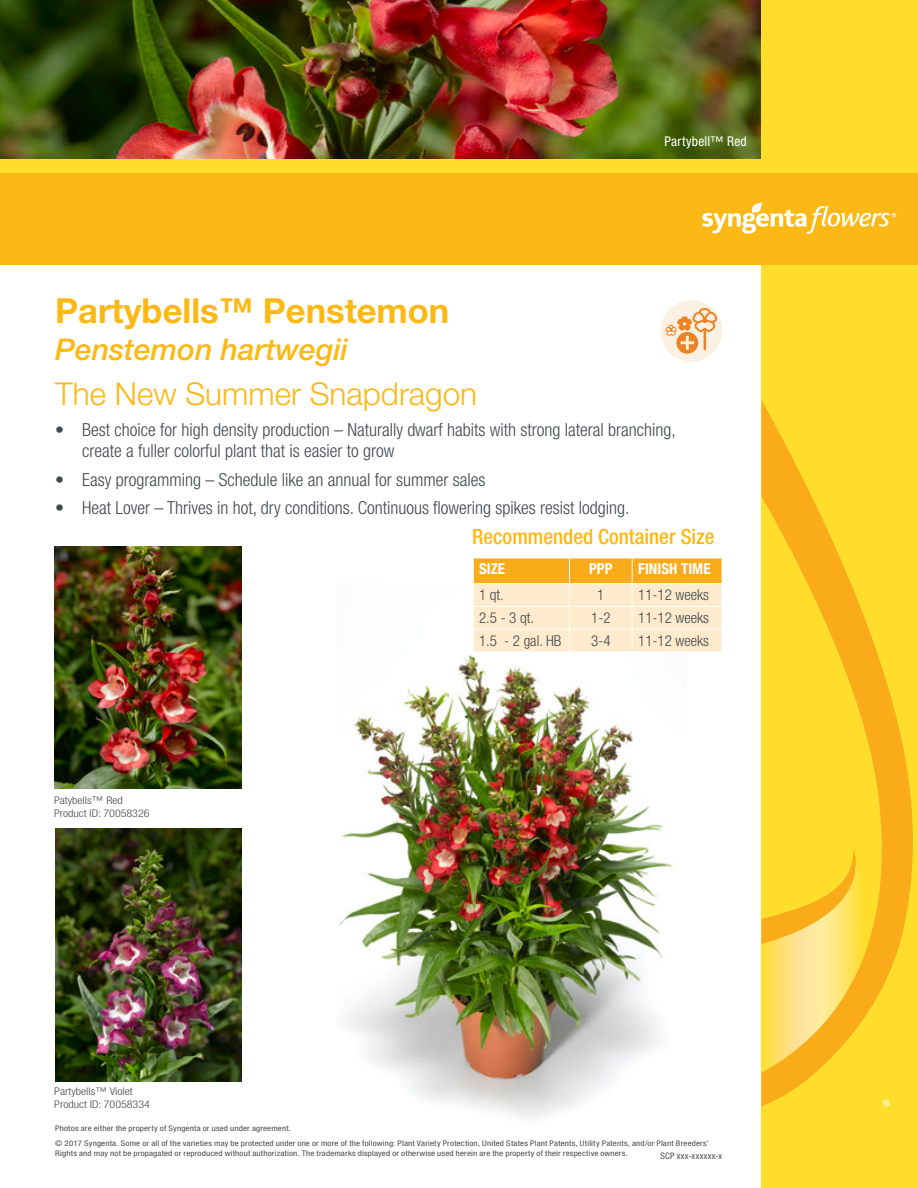
<style>
.page{position:relative;width:918px;height:1188px;background:#fff}
.page>*{position:absolute;margin:0;border:0;box-sizing:border-box;transform-origin:0 0}
.H1_Header{font:700 34.5px "Helvetica Neue LT Std";color:#fcb814}
.H2_Subhead{font:300 31.5px "Helvetica Neue LT Std";color:#fcb814}
.H2_Subhead-2{font:italic 500 30px "Helvetica Neue LT Std";color:#fcb814}
.H3_Section{font:500 condensed 21px "Helvetica Neue LT Std";color:#fcb814}
.t1{font:300 condensed 18px/21.6px "Helvetica Neue LT Std";color:#41494e}
.Body{font:300 condensed 15px "Helvetica Neue LT Std";color:#41494e}
.Body-2{font:700 condensed 15px "Helvetica Neue LT Std";color:#fff}
.Hero_Caption{font:condensed 13.5px "Helvetica Neue LT Std";letter-spacing:.02em;color:#fff}
.t2{font:300 condensed 10.65px "Helvetica Neue LT Std";color:#4b4c4d;scale:1.13 1}
.t3{font:condensed 9px "Helvetica Neue LT Std";letter-spacing:.045em;color:#4b4c4d}
.t4{font:condensed 7.8px/10.4px "Helvetica Neue LT Std";letter-spacing:.02em;color:#4b4c4d;scale:1.16 1}
</style>
<div class="page">
<img style="left:0;top:0;width:761px;height:159px">
<div style="left:668px;top:139px;width:97px;height:28px;background:#231f20;opacity:.75"></div>
<div style="left:761px;top:0;width:157px;height:1188px;background:#ffdd2b"></div>
<svg style="left:761px;top:400px;width:152px;height:706px"></svg>
<svg style="left:761px;top:863px;width:113px;height:210px"></svg>
<div style="left:0;top:166px;width:680px;height:99px;background:#fcb814"></div>
<div style="left:680px;top:159px;width:238px;height:106px;background:#fcb814"></div>
<div style="left:0;top:159px;width:918px;height:14px;background:#ffdd2b"></div>
<svg style="left:702px;top:202px;width:194px;height:32px"></svg>
<svg style="left:883px;top:1100px;width:7px;height:6px"></svg>
<img style="left:55px;top:547px;width:187px;height:241px">
<img style="left:55px;top:828px;width:187px;height:253px">
<img style="left:339px;top:655px;width:335px;height:464px">
<div style="left:660px;top:300px;width:62px;height:62px;background:#fcf0e3;border-radius:50%"></div>
<svg style="left:665px;top:308px;width:53px;height:46px"></svg>
<svg style="left:473px;top:558px;width:250px;height:94px;background:#fcdba1"></svg>
<p class="H1_Header" style="left:55px;top:289px;width:396px">Partybells™ Penstemon</p>
<p class="H2_Subhead-2" style="left:55px;top:332px;width:294px">Penstemon hartwegii</p>
<p class="H2_Subhead" style="left:55px;top:374px;width:423px">The New Summer Snapdragon</p>
<p class="Hero_Caption" style="left:664px;top:133px;width:84px">Partybell™ Red</p>
<p class="t1" style="left:82px;top:418px;width:595px;text-indent:-27px">• Best choice for high density production – Naturally dwarf habits with strong lateral branching, create a fuller colorful plant that is easier to grow</p>
<p class="t1" style="left:55px;top:468px;width:432px">• Easy programming – Schedule like an annual for summer sales</p>
<p class="t1" style="left:55px;top:497px;width:576px">• Heat Lover – Thrives in hot, dry conditions. Continuous flowering spikes resist lodging.</p>
<p class="H3_Section" style="left:472px;top:524px;width:244px">Recommended Container Size</p>
<p class="Body-2" style="left:479px;top:560px;width:28px">SIZE</p>
<p class="Body-2" style="left:589px;top:560px;width:25px">PPP</p>
<p class="Body-2" style="left:638px;top:560px;width:74px">FINISH TIME</p>
<p class="Body" style="left:479px;top:587px;width:26px">1 qt.</p>
<p class="Body" style="left:597px;top:587px;width:9px">1</p>
<p class="Body" style="left:638px;top:587px;width:72px">11-12 weeks</p>
<p class="Body" style="left:479px;top:609px;width:56px">2.5 - 3 qt.</p>
<p class="Body" style="left:591px;top:609px;width:21px">1-2</p>
<p class="Body" style="left:638px;top:609px;width:72px">11-12 weeks</p>
<p class="Body" style="left:479px;top:632px;width:84px">1.5 - 2 gal. HB</p>
<p class="Body" style="left:591px;top:632px;width:21px">3-4</p>
<p class="Body" style="left:638px;top:632px;width:72px">11-12 weeks</p>
<p class="t2" style="left:54px;top:794px;width:62px">Patybells™ Red</p>
<p class="t2" style="left:54px;top:807px;width:86px">Product ID: 70058326</p>
<p class="t2" style="left:54px;top:1085px;width:71px">Partybells™ Violet</p>
<p class="t2" style="left:54px;top:1098px;width:86px">Product ID: 70058334</p>
<p class="t4" style="left:55px;top:1123px;width:205px">Photos are either the property of Syngenta or used under agreement.</p>
<p class="t4" style="left:55px;top:1138px;width:565px">© 2017 Syngenta. Some or all of the varieties may be protected under one or more of the following: Plant Variety Protection, United States Plant Patents, Utility Patents, and/or Plant Breeders’<br>Rights and may not be propagated or reproduced without authorization. The trademarks displayed or otherwise used herein are the property of their respective owners.</p>
<p class="t3" style="left:661px;top:1150px;width:63px">SCP xxx-xxxxxx-x</p>
</div>
